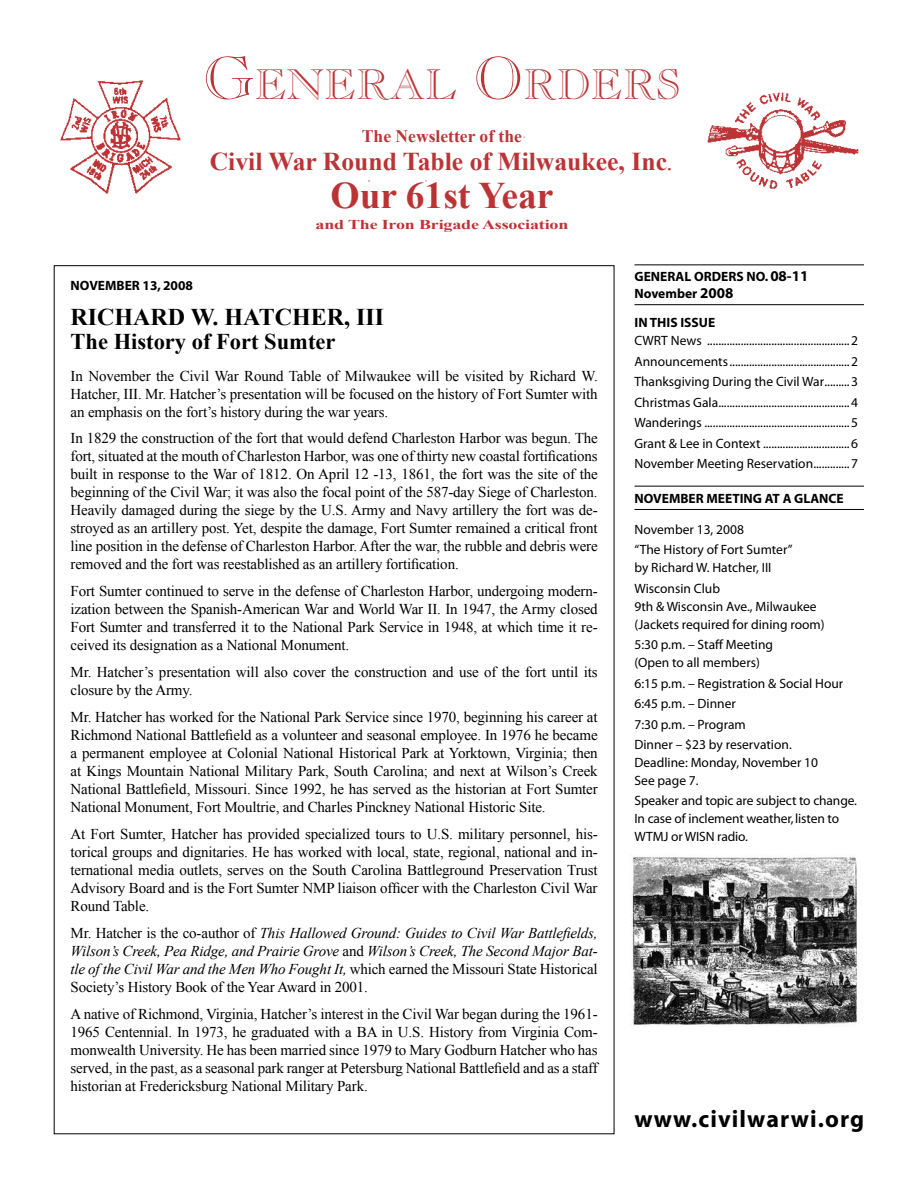
<style>
.page{position:relative;width:918px;height:1188px;background:#fff}
.page>*{position:absolute;margin:0;border:0;box-sizing:border-box;transform-origin:0 0}
.t1{font:42px "Caslon Open Face";color:#bc3336}
.t2{font:700 37.5px "Times New Roman";color:#bc3336}
.t3{font:700 25.65px "Times New Roman";color:#bc3336}
.t4{font:700 24px "Times New Roman";color:#000}
.t5{font:700 24px "Myriad";letter-spacing:.045em;color:#000}
.t6{font:700 22.5px "Times New Roman";color:#000}
.t7{font:700 17.55px "Times New Roman";color:#bc3336}
.t8{font:15px/18px "Times New Roman";letter-spacing:-.01em;color:#000;text-align:justify}
.t9{font:italic 15px/18px "Times New Roman";letter-spacing:-.01em;color:#000;text-align:justify}
.t10{font:13.5px/20.4px "Myriad Pro";color:#000}
.t11{font:700 13.5px/16.5px "Myriad";color:#000}
.t12{font:13.5px/18px "Myriad";letter-spacing:-.01em;color:#000}
.t13{font:700 13.5px "Times New Roman";letter-spacing:-.01em;color:#bc3336;scale:1.33 1}
.s1{font-size:60px}
.s2{font-weight:400;font-style:italic}
.s3{font-style:normal}
.s4{font-size:15px}
</style>
<div class="page">
<hr style="left:634px;top:265px;width:230px;height:1px;background:#000">
<hr style="left:634px;top:304px;width:230px;height:1px;background:#000">
<hr style="left:634px;top:486px;width:230px;height:1px;background:#000">
<hr style="left:634px;top:509px;width:230px;height:1px;background:#000">
<img style="left:60px;top:80px;width:799px;height:115px">
<img style="left:632px;top:856px;width:226px;height:171px">
<h1 class="t1" style="left:203px;top:60px;width:480px"><span class="s1">G</span>ENERAL <span class="s1">O</span>RDERS</h1>
<p class="t7" style="left:362px;top:124px;width:162px">The Newsletter of the</p>
<h3 class="t3" style="left:210px;top:144px;width:466px">Civil War Round Table of Milwaukee, Inc<span class="s2">.</span></h3>
<h2 class="t2" style="left:331px;top:169px;width:224px">Our 61st Year</h2>
<p class="t13" style="left:316px;top:215px;width:192px">and The Iron Brigade Association</p>
<p class="t11" style="left:71px;top:277px;width:124px">NoveMber 13, 2008</p>
<h3 class="t4" style="left:71px;top:300px;width:315px">RICHARD W. HATCHER, III</h3>
<h3 class="t6" style="left:71px;top:326px;width:266px">The History of Fort Sumter</h3>
<p class="t8" style="left:71px;top:366px;width:529px">In November the Civil War Round Table of Milwaukee will be visited by Richard W.<br>Hatcher, III. Mr. Hatcher’s presentation will be focused on the history of Fort Sumter with an emphasis on the fort’s history during the war years.</p>
<p class="t8" style="left:71px;top:429px;width:529px">In 1829 the construction of the fort that would defend Charleston Harbor was begun. The fort, situated at the mouth of Charleston Harbor, was one of thirty new coastal fortifications built in response to the War of 1812. On April 12 -13, 1861, the fort was the site of the beginning of the Civil War; it was also the focal point of the 587-day Siege of Charleston.<br>Heavily damaged during the siege by the U.S. Army and Navy artillery the fort was de&shy;stroyed as an artillery post. Yet, despite the damage, Fort Sumter remained a critical front line position in the defense of Charleston Harbor. After the war, the rubble and debris were removed and the fort was reestablished as an artillery fortification.</p>
<p class="t8" style="left:71px;top:582px;width:529px">Fort Sumter continued to serve in the defense of Charleston Harbor, undergoing modern&shy;ization between the Spanish-American War and World War II. In 1947, the Army closed Fort Sumter and transferred it to the National Park Service in 1948, at which time it re&shy;ceived its designation as a National Monument.</p>
<p class="t8" style="left:71px;top:663px;width:529px">Mr. Hatcher’s presentation will also cover the construction and use of the fort until its closure by the Army.</p>
<p class="t8" style="left:71px;top:708px;width:529px">Mr. Hatcher has worked for the National Park Service since 1970, beginning his career at Richmond National Battlefield as a volunteer and seasonal employee. In 1976 he became a permanent employee at Colonial National Historical Park at Yorktown, Virginia; then at Kings Mountain National Military Park, South Carolina; and next at Wilson’s Creek National Battlefield, Missouri. Since 1992, he has served as the historian at Fort Sumter National Monument, Fort Moultrie, and Charles Pinckney National Historic Site.</p>
<p class="t8" style="left:71px;top:825px;width:529px">At Fort Sumter, Hatcher has provided specialized tours to U.S. military personnel, his&shy;torical groups and dignitaries. He has worked with local, state, regional, national and in&shy;ternational media outlets, serves on the South Carolina Battleground Preservation Trust Advisory Board and is the Fort Sumter NMP liaison officer with the Charleston Civil War Round Table.</p>
<p class="t9" style="left:71px;top:924px;width:529px"><span class="s3">Mr. Hatcher is the co-author of</span> This Hallowed Ground: Guides to Civil War Battlefields, Wilson’s Creek, Pea Ridge, and Prairie Grove <span class="s3">and</span> Wilson’s Creek, The Second Major Bat&shy;tle of the Civil War and the Men Who Fought It, <span class="s3">which earned the Missouri State Historical Society’s History Book of the Year Award in 2001.</span></p>
<p class="t8" style="left:71px;top:1005px;width:529px">A native of Richmond, Virginia, Hatcher’s interest in the Civil War began during the 1961- 1965 Centennial. In 1973, he graduated with a BA in U.S. History from Virginia Com&shy;monwealth University. He has been married since 1979 to Mary Godburn Hatcher who has served, in the past, as a seasonal park ranger at Petersburg National Battlefield and as a staff historian at Fredericksburg National Military Park.</p>
<p class="t11" style="left:634px;top:269px;width:175px">GENERAL ORDERS NO. <span class="s4">08-11<br></span>November <span class="s4">2008</span></p>
<p class="t11" style="left:635px;top:315px;width:82px">In this issue</p>
<p class="t10" style="left:635px;top:331px;width:225px;text-align:justify">CWRT News ...................................................2<br>Announcements...........................................2<br>Thanksgiving During the Civil War.........3<br>Christmas Gala...............................................4<br>Wanderings ....................................................5<br>Grant &amp; Lee in Context ...............................6<br>November Meeting Reservation.............7</p>
<p class="t11" style="left:634px;top:490px;width:19px">NOVE</p>
<p class="t11" style="left:669px;top:490px;width:20px">MBER</p>
<p class="t11" style="left:707px;top:490px;width:137px">MEETING AT A GLANCE</p>
<p class="t10" style="left:635px;top:519px;width:160px">November 13, 2008<br>“The History of Fort Sumter”</p>
<p class="t10" style="left:635px;top:558px;width:138px">by Richard W. Hatcher, III<br>Wisconsin Club</p>
<p class="t10" style="left:635px;top:597px;width:192px;line-height:18px">9th &amp; Wisconsin Ave., Milwaukee (Jackets required for dining room)</p>
<p class="t10" style="left:635px;top:636px;width:140px;line-height:18px">5:30 p.m. – Staff Meeting (Open to all members)</p>
<p class="t10" style="left:635px;top:673px;width:210px">6:15 p.m. – Registration &amp; Social Hour<br>6:45 p.m. – Dinner<br>7:30 p.m. – Program<br>Dinner – $23 by reservation.</p>
<p class="t10" style="left:635px;top:753px;width:185px;line-height:18px">Deadline: Monday, November 10<br>See page 7.</p>
<p class="t12" style="left:635px;top:793px;width:224px">Speaker and topic are subject to change.<br>In case of inclement weather, listen to<br>WTMJ or WISN radio.</p>
<h3 class="t5" style="left:634px;top:1107px;width:231px">www.civilwarwi.org</h3>
</div>
